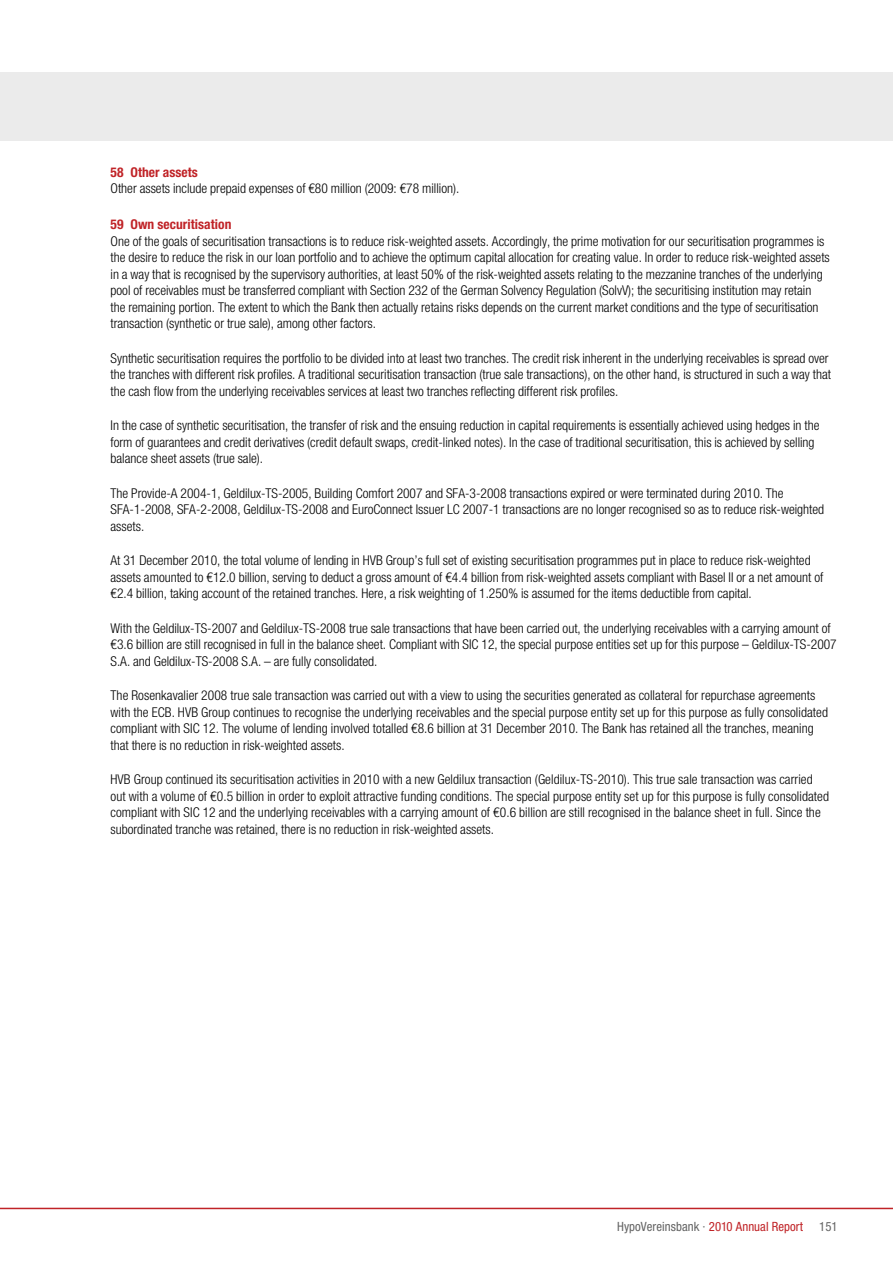
<style>
.page{position:relative;width:893px;height:1263px;background:#fff}
.page>*{position:absolute;margin:0;border:0;box-sizing:border-box;transform-origin:0 0}
.t1{font:300 13.5px/16.5px "Helvetica HVB Cond";color:#000}
.t2{font:700 condensed 13.5px "Helvetica Neue";letter-spacing:.005em;color:#c02327}
.t3{font:condensed 12.75px "Helvetica Neue";letter-spacing:.005em;color:#636363}
.s1{color:#c02327}
</style>
<div class="page">
<hr style="left:0;top:1208px;width:893px;height:1px;background:#c02327">
<div style="left:0;top:72px;width:893px;height:68px;background:#ebebeb"></div>
<p class="t2" style="left:111px;top:164px;width:89px">58 Other assets</p>
<p class="t1" style="left:111px;top:180px;width:350px">Other assets include prepaid expenses of €80 million (2009: €78 million).</p>
<p class="t2" style="left:111px;top:216px;width:122px">59 Own securitisation</p>
<p class="t1" style="left:111px;top:233px;width:721px">One of the goals of securitisation transactions is to reduce risk-weighted assets. Accordingly, the prime motivation for our securitisation programmes is the desire to reduce the risk in our loan portfolio and to achieve the optimum capital allocation for creating value. In order to reduce risk-weighted assets in a way that is recognised by the supervisory authorities, at least 50% of the risk-weighted assets relating to the mezzanine tranches of the underlying pool of receivables must be transferred compliant with Section 232 of the German Solvency Regulation (SolvV); the securitising institution may retain<br>the remaining portion. The extent to which the Bank then actually retains risks depends on the current market conditions and the type of securitisation transaction (synthetic or true sale), among other factors.</p>
<p class="t1" style="left:111px;top:350px;width:722px">Synthetic securitisation requires the portfolio to be divided into at least two tranches. The credit risk inherent in the underlying receivables is spread over the tranches with different risk profiles. A traditional securitisation transaction (true sale transactions), on the other hand, is structured in such a way that the cash flow from the underlying receivables services at least two tranches reflecting different risk profiles.</p>
<p class="t1" style="left:111px;top:417px;width:710px">In the case of synthetic securitisation, the transfer of risk and the ensuing reduction in capital requirements is essentially achieved using hedges in the form of guarantees and credit derivatives (credit default swaps, credit-linked notes). In the case of traditional securitisation, this is achieved by selling balance sheet assets (true sale).</p>
<p class="t1" style="left:111px;top:485px;width:715px">The Provide-A 2004-1, Geldilux-TS-2005, Building Comfort 2007 and SFA-3-2008 transactions expired or were terminated during 2010. The<br>SFA-1-2008, SFA-2-2008, Geldilux-TS-2008 and EuroConnect Issuer LC 2007-1 transactions are no longer recognised so as to reduce risk-weighted assets.</p>
<p class="t1" style="left:111px;top:552px;width:714px">At 31 December 2010, the total volume of lending in HVB Group’s full set of existing securitisation programmes put in place to reduce risk-weighted assets amounted to €12.0 billion, serving to deduct a gross amount of €4.4 billion from risk-weighted assets compliant with Basel II or a net amount of €2.4 billion, taking account of the retained tranches. Here, a risk weighting of 1.250% is assumed for the items deductible from capital.</p>
<p class="t1" style="left:111px;top:620px;width:728px">With the Geldilux-TS-2007 and Geldilux-TS-2008 true sale transactions that have been carried out, the underlying receivables with a carrying amount of €3.6 billion are still recognised in full in the balance sheet. Compliant with SIC 12, the special purpose entities set up for this purpose – Geldilux-TS-2007<br>S.A. and Geldilux-TS-2008 S.A. – are fully consolidated.</p>
<p class="t1" style="left:111px;top:687px;width:719px">The Rosenkavalier 2008 true sale transaction was carried out with a view to using the securities generated as collateral for repurchase agreements with the ECB. HVB Group continues to recognise the underlying receivables and the special purpose entity set up for this purpose as fully consolidated compliant with SIC 12. The volume of lending involved totalled €8.6 billion at 31 December 2010. The Bank has retained all the tranches, meaning that there is no reduction in risk-weighted assets.</p>
<p class="t1" style="left:111px;top:771px;width:720px">HVB Group continued its securitisation activities in 2010 with a new Geldilux transaction (Geldilux-TS-2010). This true sale transaction was carried out with a volume of €0.5 billion in order to exploit attractive funding conditions. The special purpose entity set up for this purpose is fully consolidated compliant with SIC 12 and the underlying receivables with a carrying amount of €0.6 billion are still recognised in the balance sheet in full. Since the subordinated tranche was retained, there is no reduction in risk-weighted assets.</p>
<p class="t3" style="left:617px;top:1218px;width:187px">HypoVereinsbank · <span class="s1">2010 Annual Report</span></p>
<p class="t3" style="left:819px;top:1218px;width:20px">151</p>
</div>
